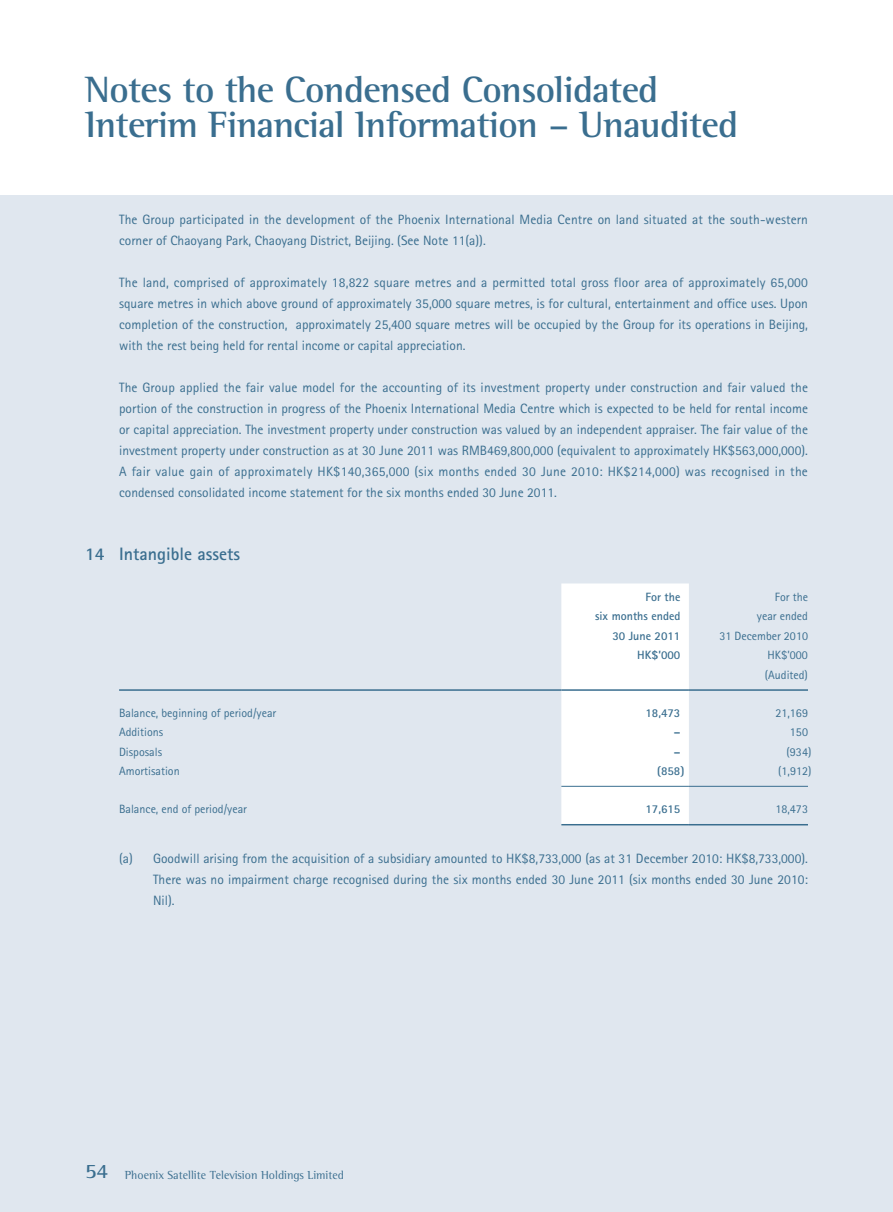
<style>
.page{position:relative;width:893px;height:1212px;background:#fff}
.page>*{position:absolute;margin:0;border:0;box-sizing:border-box;transform-origin:0 0}
.t1{font:700 37.5px/34.5px "Rotis Semi Serif Std";letter-spacing:-.02em;color:#3a6e8f}
.t2{font:700 18px "Rotis Sans Serif Std";color:#3a6e8f}
.t3{font:13.5px/21px "Rotis Sans Serif Std";color:#3a6e8f;text-align:justify}
.t4{font:12px/19.5px "Rotis Sans Serif Std";color:#3a6e8f;text-align:right}
.t5{font:700 12px/19.5px "Rotis Sans Serif Std";color:#3a6e8f;text-align:right}
.t6{font:12px "Rotis Semi Serif Std";color:#3a6e8f}
.s1{font-weight:700;font-size:21px}
</style>
<div class="page">
<div style="left:0;top:196px;width:893px;height:1016px;background:#e0e7ef"></div>
<div style="left:561px;top:583px;width:128px;height:241px;background:#fff"></div>
<hr style="left:119px;top:689px;width:442px;height:2px;background:#3a6e8f">
<hr style="left:561px;top:689px;width:128px;height:2px;background:#3a6e8f">
<hr style="left:689px;top:689px;width:119px;height:2px;background:#3a6e8f">
<hr style="left:561px;top:786px;width:128px;height:1px;background:#3a6e8f">
<hr style="left:689px;top:786px;width:119px;height:1px;background:#3a6e8f">
<hr style="left:561px;top:824px;width:128px;height:1px;background:#3a6e8f">
<hr style="left:689px;top:824px;width:119px;height:1px;background:#3a6e8f">
<h1 class="t1" style="left:85px;top:75px;width:655px">Notes to the Condensed Consolidated<br>Interim Financial Information – Unaudited</h1>
<p class="t3" style="left:119px;top:210px;width:690px">The Group participated in the development of the Phoenix International Media Centre on land situated at the south-western corner of Chaoyang Park, Chaoyang District, Beijing. (See Note 11(a)).</p>
<p class="t3" style="left:119px;top:273px;width:690px">The land, comprised of approximately 18,822 square metres and a permitted total gross floor area of approximately 65,000 square metres in which above ground of approximately 35,000 square metres, is for cultural, entertainment and office uses. Upon completion of the construction, approximately 25,400 square metres will be occupied by the Group for its operations in Beijing, with the rest being held for rental income or capital appreciation.</p>
<p class="t3" style="left:119px;top:378px;width:690px">The Group applied the fair value model for the accounting of its investment property under construction and fair valued the portion of the construction in progress of the Phoenix International Media Centre which is expected to be held for rental income or capital appreciation. The investment property under construction was valued by an independent appraiser. The fair value of the investment property under construction as at 30 June 2011 was RMB469,800,000 (equivalent to approximately HK$563,000,000).<br>A fair value gain of approximately HK$140,365,000 (six months ended 30 June 2010: HK$214,000) was recognised in the condensed consolidated income statement for the six months ended 30 June 2011.</p>
<h2 class="t2" style="left:85px;top:547px;width:156px">14 Intangible assets</h2>
<p class="t5" style="left:595px;top:588px;width:87px">For the<br>six months ended<br>30 June 2011</p>
<p class="t4" style="left:719px;top:588px;width:90px">For the<br>year ended<br>31 December 2010</p>
<p class="t5" style="left:637px;top:647px;width:45px">HK$’000</p>
<p class="t4" style="left:765px;top:647px;width:45px;text-align:left">HK$’000 (Audited)</p>
<p class="t4" style="left:119px;top:704px;width:159px">Balance, beginning of period/year</p>
<p class="t5" style="left:645px;top:704px;width:36px">18,473</p>
<p class="t4" style="left:775px;top:704px;width:34px">21,169</p>
<p class="t4" style="left:119px;top:724px;width:46px">Additions</p>
<p class="t5" style="left:674px;top:724px;width:8px">–</p>
<p class="t4" style="left:790px;top:724px;width:19px">150</p>
<p class="t4" style="left:119px;top:743px;width:45px">Disposals</p>
<p class="t5" style="left:674px;top:743px;width:8px">–</p>
<p class="t4" style="left:787px;top:743px;width:26px">(934)</p>
<p class="t4" style="left:119px;top:763px;width:62px">Amortisation</p>
<p class="t5" style="left:657px;top:763px;width:29px">(858)</p>
<p class="t4" style="left:778px;top:763px;width:35px">(1,912)</p>
<p class="t4" style="left:119px;top:800px;width:129px">Balance, end of period/year</p>
<p class="t5" style="left:645px;top:800px;width:36px">17,615</p>
<p class="t4" style="left:775px;top:800px;width:34px">18,473</p>
<p class="t3" style="left:153px;top:849px;width:656px;text-indent:-34px">(a) Goodwill arising from the acquisition of a subsidiary amounted to HK$8,733,000 (as at 31 December 2010: HK$8,733,000).<br>There was no impairment charge recognised during the six months ended 30 June 2011 (six months ended 30 June 2010:<br>Nil).</p>
<p class="t6" style="left:85px;top:1170px;width:260px"><span class="s1">54</span> Phoenix Satellite Television Holdings Limited</p>
</div>
